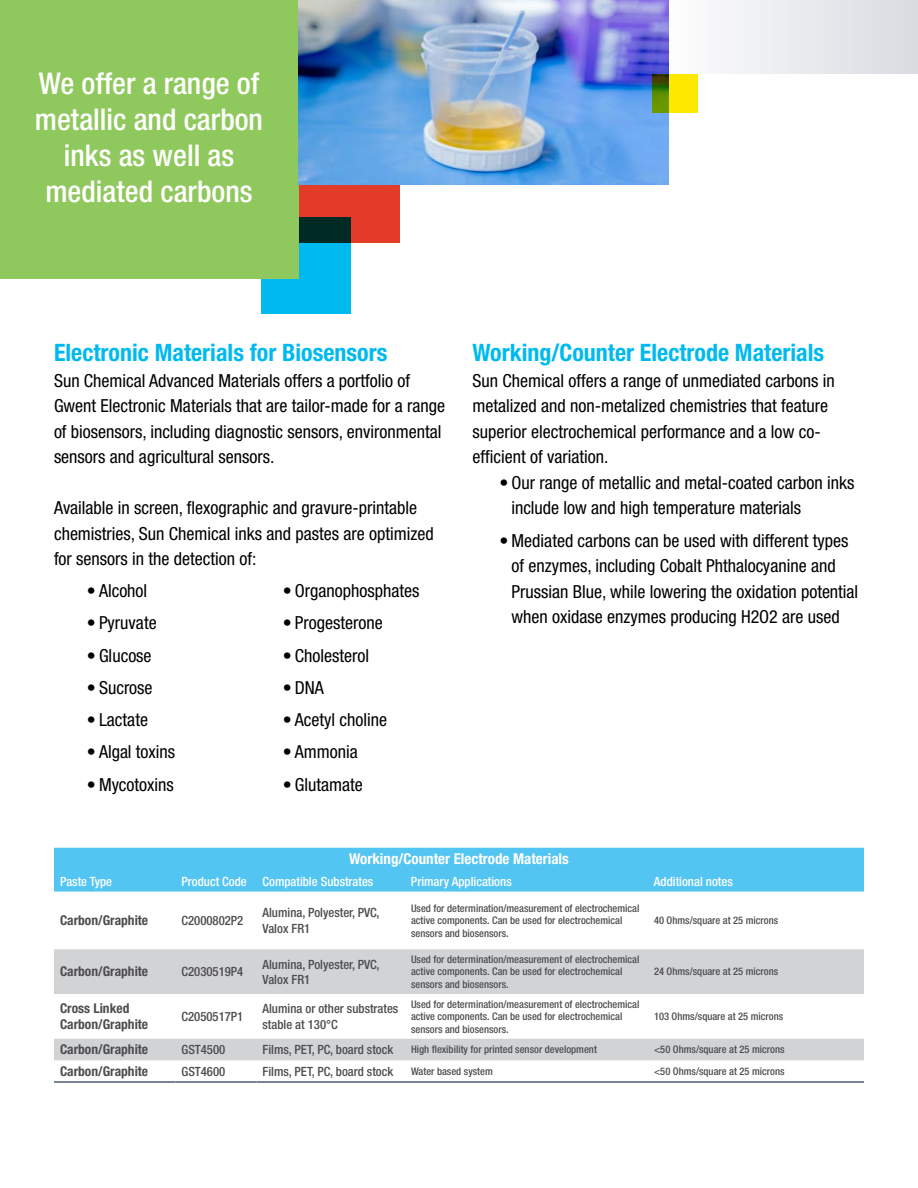
<style>
.page{position:relative;width:918px;height:1188px;background:#fff}
.page>*{position:absolute;margin:0;border:0;box-sizing:border-box;transform-origin:0 0}
.t1{font:500 condensed 30px/36px "Helvetica Neue LT Std";color:#fff;text-align:center}
.t2{font:700 condensed 24px "Helvetica Neue LT Std";color:#00baef}
.t3{font:condensed 18px/25.5px "Helvetica Neue LT Std";color:#000}
.t4{font:700 condensed 15px "Helvetica Neue LT Std";color:#fff}
.t5{font:700 condensed 13.5px/16.5px "Helvetica Neue LT Std";color:#4d4d4f}
.t6{font:500 condensed 12.75px/15.3px "Helvetica Neue LT Std";color:#4d4d4f}
.t7{font:500 condensed 12.75px "Helvetica Neue LT Std";color:#fff}
.t8{font:500 condensed 10.5px/12.6px "Helvetica Neue LT Std";color:#4d4d4f}
</style>
<div class="page">
<div style="left:282px;top:155px;width:118px;height:88px;background:#e23b28"></div>
<svg style="left:261px;top:217px;width:90px;height:97px;background:#029cc2"></svg>
<div style="left:0;top:0;width:298px;height:278px;background:#8fc85c"></div>
<img style="left:298px;top:0;width:370px;height:184px">
<svg style="left:652px;top:74px;width:46px;height:39px;background:#bdbd00"></svg>
<div style="left:668px;top:0;width:250px;height:74px;background:linear-gradient(to right,#fefefe,#d9dbe1)"></div>
<div style="left:54px;top:848px;width:810px;height:44px;background:#53c5f2"></div>
<svg style="left:54px;top:949px;width:810px;height:111px;fill:#d1d3d4"></svg>
<hr style="left:54px;top:1081px;width:122px;height:2px;background:#505a78">
<hr style="left:176px;top:1081px;width:80px;height:2px;background:#505a78">
<hr style="left:256px;top:1081px;width:149px;height:2px;background:#505a78">
<hr style="left:405px;top:1081px;width:243px;height:2px;background:#505a78">
<hr style="left:648px;top:1081px;width:216px;height:2px;background:#505a78">
<h1 class="t1" style="left:35px;top:65px;width:230px">We offer a range of metallic and carbon inks as well as mediated carbons</h1>
<h2 class="t2" style="left:54px;top:338px;width:335px">Electronic Materials for Biosensors</h2>
<p class="t3" style="left:54px;top:368px;width:393px">Sun Chemical Advanced Materials offers a portfolio of Gwent Electronic Materials that are tailor-made for a range of biosensors, including diagnostic sensors, environmental sensors and agricultural sensors.</p>
<p class="t3" style="left:54px;top:495px;width:381px">Available in screen, flexographic and gravure-printable chemistries, Sun Chemical inks and pastes are optimized for sensors in the detection of:</p>
<p class="t3" style="left:87px;top:578px;width:62px">• Alcohol</p>
<p class="t3" style="left:87px;top:610px;width:71px">• Pyruvate</p>
<p class="t3" style="left:87px;top:642px;width:66px">• Glucose</p>
<p class="t3" style="left:87px;top:675px;width:67px">• Sucrose</p>
<p class="t3" style="left:87px;top:707px;width:63px">• Lactate</p>
<p class="t3" style="left:87px;top:739px;width:90px">• Algal toxins</p>
<p class="t3" style="left:87px;top:771px;width:88px">• Mycotoxins</p>
<p class="t3" style="left:283px;top:578px;width:138px">• Organophosphates</p>
<p class="t3" style="left:283px;top:610px;width:101px">• Progesterone</p>
<p class="t3" style="left:283px;top:642px;width:88px">• Cholesterol</p>
<p class="t3" style="left:283px;top:675px;width:43px">• DNA</p>
<p class="t3" style="left:283px;top:707px;width:106px">• Acetyl choline</p>
<p class="t3" style="left:283px;top:739px;width:76px">• Ammonia</p>
<p class="t3" style="left:283px;top:771px;width:82px">• Glutamate</p>
<h2 class="t2" style="left:472px;top:338px;width:353px">Working/Counter Electrode Materials</h2>
<p class="t3" style="left:472px;top:368px;width:364px">Sun Chemical offers a range of unmediated carbons in metalized and non-metalized chemistries that feature superior electrochemical performance and a low co&shy;efficient of variation.</p>
<p class="t3" style="left:512px;top:470px;width:344px;text-indent:-12px">• Our range of metallic and metal-coated carbon inks include low and high temperature materials</p>
<p class="t3" style="left:512px;top:527px;width:348px;text-indent:-12px">• Mediated carbons can be used with different types of enzymes, including Cobalt Phthalocyanine and Prussian Blue, while lowering the oxidation potential when oxidase enzymes producing H2O2 are used</p>
<p class="t4" style="left:349px;top:850px;width:221px">Working/Counter Electrode Materials</p>
<p class="t7" style="left:60px;top:873px;width:54px">Paste Type</p>
<p class="t7" style="left:181px;top:873px;width:193px">Product Code Compatible Substrates</p>
<p class="t7" style="left:411px;top:873px;width:102px">Primary Applications</p>
<p class="t7" style="left:654px;top:873px;width:80px">Additional notes</p>
<p class="t5" style="left:60px;top:912px;width:90px">Carbon/Graphite</p>
<p class="t6" style="left:182px;top:913px;width:63px">C2000802P2</p>
<p class="t6" style="left:263px;top:905px;width:119px">Alumina, Polyester, PVC,<br>Valox FR1</p>
<p class="t8" style="left:411px;top:901px;width:230px">Used for determination/measurement of electrochemical active components. Can be used for electrochemical sensors and biosensors.</p>
<p class="t8" style="left:654px;top:914px;width:126px">40 Ohms/square at 25 microns</p>
<p class="t5" style="left:60px;top:963px;width:90px">Carbon/Graphite</p>
<p class="t6" style="left:182px;top:964px;width:63px">C2030519P4</p>
<p class="t6" style="left:263px;top:956px;width:119px">Alumina, Polyester, PVC,<br>Valox FR1</p>
<p class="t8" style="left:411px;top:953px;width:230px">Used for determination/measurement of electrochemical active components. Can be used for electrochemical sensors and biosensors.</p>
<p class="t5" style="left:60px;top:1000px;width:90px">Cross Linked<br>Carbon/Graphite</p>
<p class="t6" style="left:182px;top:1009px;width:63px">C2050517P1</p>
<p class="t6" style="left:263px;top:1001px;width:137px">Alumina or other substrates stable at 130°C</p>
<p class="t8" style="left:411px;top:997px;width:230px">Used for determination/measurement of electrochemical active components. Can be used for electrochemical sensors and biosensors.</p>
<p class="t8" style="left:654px;top:965px;width:126px">24 Ohms/square at 25 microns</p>
<p class="t8" style="left:654px;top:1010px;width:131px">103 Ohms/square at 25 microns</p>
<p class="t5" style="left:60px;top:1041px;width:90px">Carbon/Graphite</p>
<p class="t6" style="left:182px;top:1042px;width:45px">GST4500</p>
<p class="t6" style="left:263px;top:1042px;width:132px">Films, PET, PC, board stock</p>
<p class="t8" style="left:411px;top:1043px;width:187px">High flexibility for printed sensor development</p>
<p class="t8" style="left:654px;top:1043px;width:132px">&lt;50 Ohms/square at 25 microns</p>
<p class="t5" style="left:60px;top:1063px;width:90px">Carbon/Graphite</p>
<p class="t6" style="left:182px;top:1063px;width:45px">GST4600</p>
<p class="t6" style="left:263px;top:1063px;width:132px">Films, PET, PC, board stock</p>
<p class="t8" style="left:411px;top:1065px;width:83px">Water based system</p>
<p class="t8" style="left:654px;top:1065px;width:132px">&lt;50 Ohms/square at 25 microns</p>
</div>
